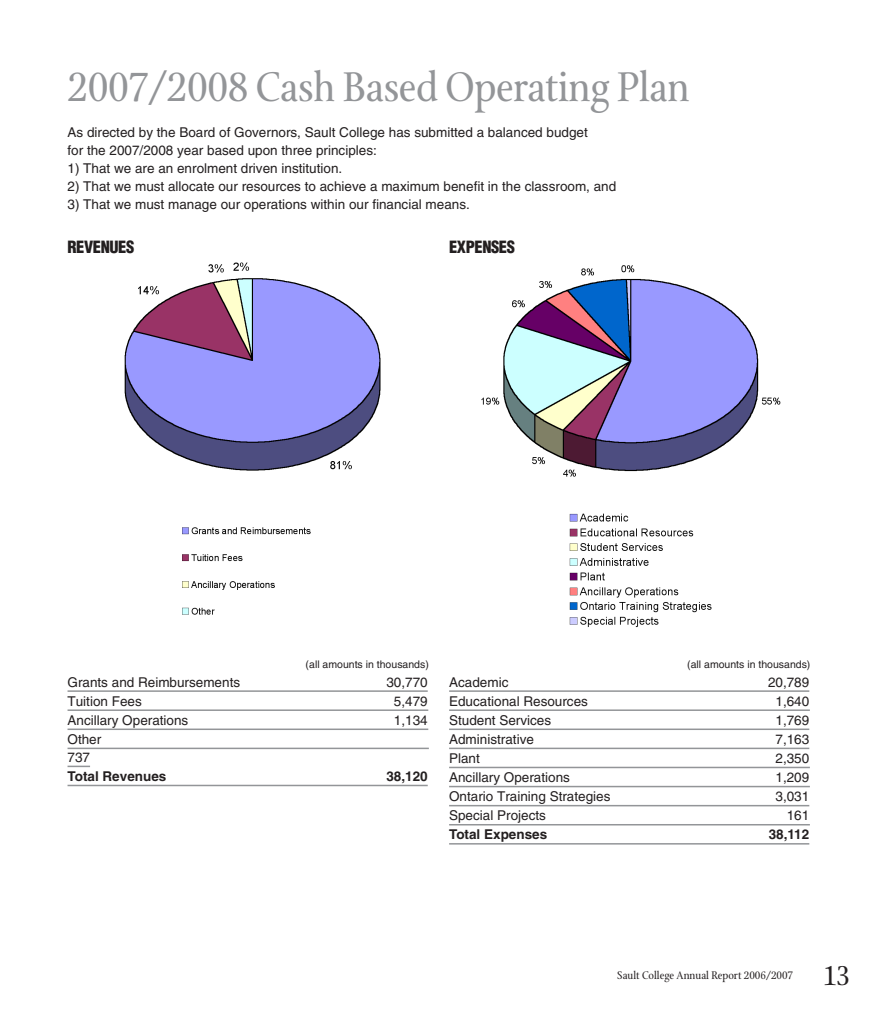
<style>
.page{position:relative;width:878px;height:1013px;background:#fff}
.page>*{position:absolute;margin:0;border:0;box-sizing:border-box;transform-origin:0 0}
.t1{font:45px "Stone Print";letter-spacing:-.01em;color:#939598}
.t2{font:30px "Stone Print";color:#231f20}
.subhead_UC{font:900 condensed 16.5px "Helvetica";letter-spacing:-.025em;color:#231f20}
.body{font:13.5px/18px "Helvetica";color:#231f20}
.chart{font:13.5px/18px "Helvetica";color:#231f20}
.chart-2{font:700 13.5px "Helvetica";color:#231f20}
.t3{font:12px "Stone Print";color:#231f20}
.body-2{font:10.5px "Helvetica";color:#231f20}
</style>
<div class="page">
<img style="left:124px;top:262px;width:257px;height:353px">
<img style="left:481px;top:265px;width:300px;height:363px">
<hr style="left:449px;top:690px;width:360px;height:2px;background:#939598">
<hr style="left:449px;top:709px;width:360px;height:2px;background:#939598">
<hr style="left:449px;top:728px;width:360px;height:2px;background:#939598">
<hr style="left:449px;top:747px;width:360px;height:2px;background:#939598">
<hr style="left:449px;top:766px;width:360px;height:2px;background:#939598">
<hr style="left:449px;top:785px;width:360px;height:2px;background:#939598">
<hr style="left:449px;top:805px;width:360px;height:1px;background:#939598">
<hr style="left:449px;top:824px;width:360px;height:1px;background:#939598">
<hr style="left:449px;top:843px;width:360px;height:1px;background:#939598">
<hr style="left:68px;top:690px;width:360px;height:2px;background:#939598">
<hr style="left:68px;top:709px;width:360px;height:2px;background:#939598">
<hr style="left:68px;top:728px;width:360px;height:2px;background:#939598">
<hr style="left:68px;top:747px;width:361px;height:2px;background:#939598">
<hr style="left:68px;top:765px;width:22px;height:2px;background:#939598">
<hr style="left:68px;top:784px;width:360px;height:2px;background:#939598">
<p class="t1" style="left:68px;top:61px;width:624px">2007/2008 Cash Based Operating Plan</p>
<p class="body" style="left:68px;top:123px;width:522px">As directed by the Board of Governors, Sault College has submitted a balanced budget for the 2007/2008 year based upon three principles:</p>
<p class="body" style="left:68px;top:159px;width:276px">1) That we are an enrolment driven institution.</p>
<p class="body" style="left:68px;top:177px;width:550px">2) That we must allocate our resources to achieve a maximum benefit in the classroom, and</p>
<p class="body" style="left:68px;top:195px;width:404px">3) That we must manage our operations within our financial means.</p>
<p class="subhead_UC" style="left:449px;top:237px;width:67px">EXPENSES</p>
<p class="subhead_UC" style="left:68px;top:237px;width:68px">REVENUES</p>
<p class="body-2" style="left:305px;top:657px;width:125px">(all amounts in thousands)</p>
<p class="chart" style="left:68px;top:673px;width:174px">Grants and Reimbursements</p>
<p class="chart" style="left:386px;top:673px;width:43px">30,770</p>
<p class="chart" style="left:68px;top:692px;width:76px">Tuition Fees</p>
<p class="chart" style="left:394px;top:692px;width:35px">5,479</p>
<p class="chart" style="left:68px;top:711px;width:122px">Ancillary Operations</p>
<p class="chart" style="left:394px;top:711px;width:35px">1,134</p>
<p class="chart" style="left:68px;top:730px;width:35px">Other<br>737</p>
<p class="chart-2" style="left:68px;top:768px;width:100px">Total Revenues</p>
<p class="chart-2" style="left:386px;top:768px;width:43px">38,120</p>
<p class="body-2" style="left:687px;top:657px;width:125px">(all amounts in thousands)</p>
<p class="chart" style="left:449px;top:673px;width:61px">Academic</p>
<p class="chart" style="left:768px;top:673px;width:43px">20,789</p>
<p class="chart" style="left:449px;top:692px;width:140px">Educational Resources</p>
<p class="chart" style="left:775px;top:692px;width:35px">1,640</p>
<p class="chart" style="left:449px;top:711px;width:104px">Student Services</p>
<p class="chart" style="left:775px;top:711px;width:35px">1,769</p>
<p class="chart" style="left:449px;top:730px;width:86px">Administrative</p>
<p class="chart" style="left:775px;top:730px;width:35px">7,163</p>
<p class="chart" style="left:449px;top:749px;width:32px">Plant</p>
<p class="chart" style="left:775px;top:749px;width:35px">2,350</p>
<p class="chart" style="left:449px;top:768px;width:122px">Ancillary Operations</p>
<p class="chart" style="left:775px;top:768px;width:35px">1,209</p>
<p class="chart" style="left:449px;top:787px;width:163px">Ontario Training Strategies</p>
<p class="chart" style="left:775px;top:787px;width:35px">3,031</p>
<p class="chart" style="left:449px;top:806px;width:98px">Special Projects</p>
<p class="chart" style="left:786px;top:806px;width:24px">161</p>
<p class="chart-2" style="left:449px;top:826px;width:100px">Total Expenses</p>
<p class="chart-2" style="left:768px;top:826px;width:42px">38,112</p>
<p class="t3" style="left:617px;top:968px;width:177px">Sault College Annual Report 2006/2007</p>
<p class="t2" style="left:823px;top:958px;width:28px">13</p>
</div>
